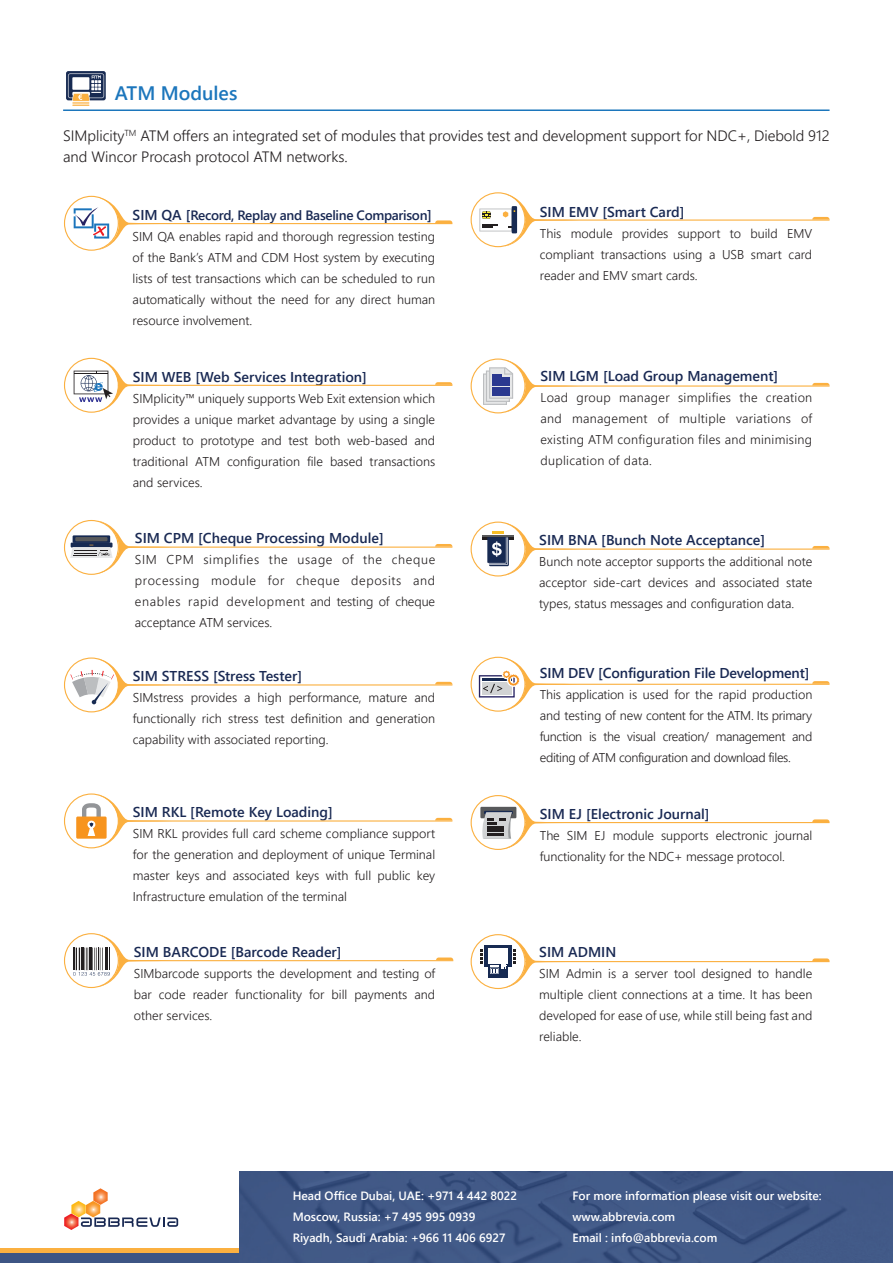
<style>
.page{position:relative;width:893px;height:1263px;background:#fff}
.page>*{position:absolute;margin:0;border:0;box-sizing:border-box;transform-origin:0 0}
.t1{font:600 19.5px "Segoe UI";color:#1c76bc}
.t2{font:300 15px/21px "Segoe UI";color:#231f20}
.t3{font:600 14.25px "Segoe UI";color:#192953}
.t4{font:600 13.5px "Segoe UI";letter-spacing:-.025em;color:#192953}
.t5{font:300 12.75px/21px "Segoe UI";color:#231f20;text-align:justify}
.t6{font:600 12px/21px "Segoe UI";color:#fff}
.s1{font-size:14.25px}
</style>
<div class="page">
<div style="left:64px;top:657px;width:55px;height:55px;border:1px solid #fbb040;border-radius:50%"></div>
<hr style="left:118px;top:684px;width:334px;height:1px;background:#fbb040">
<svg style="left:70px;top:659px;width:101px;height:52px"></svg>
<svg style="left:435px;top:682px;width:17px;height:2px"></svg>
<div style="left:484px;top:945px;width:28px;height:22px;background:#172a52"></div>
<div style="left:488px;top:967px;width:20px;height:11px;background:#172a52"></div>
<svg style="left:480px;top:949px;width:3px;height:14px"></svg>
<div style="left:488px;top:948px;width:20px;height:16px;background:#fff"></div>
<hr style="left:525px;top:961px;width:304px;height:1px;background:#fbb040">
<svg style="left:490px;top:935px;width:89px;height:53px"></svg>
<svg style="left:812px;top:958px;width:17px;height:3px"></svg>
<hr style="left:118px;top:223px;width:334px;height:1px;background:#fbb040">
<svg style="left:74px;top:197px;width:98px;height:53px"></svg>
<svg style="left:435px;top:220px;width:17px;height:3px"></svg>
<div style="left:471px;top:358px;width:55px;height:55px;border:1px solid #fbb040;border-radius:50%"></div>
<hr style="left:525px;top:385px;width:304px;height:2px;background:#fbb040">
<svg style="left:483px;top:360px;width:96px;height:52px"></svg>
<svg style="left:812px;top:383px;width:17px;height:3px"></svg>
<div style="left:64px;top:520px;width:55px;height:55px;border:1px solid #fbb040;border-radius:50%"></div>
<hr style="left:118px;top:546px;width:334px;height:2px;background:#fbb040">
<svg style="left:70px;top:521px;width:102px;height:52px"></svg>
<svg style="left:435px;top:544px;width:17px;height:3px"></svg>
<hr style="left:525px;top:548px;width:304px;height:2px;background:#fbb040">
<svg style="left:481px;top:523px;width:98px;height:52px"></svg>
<svg style="left:812px;top:546px;width:17px;height:3px"></svg>
<hr style="left:118px;top:960px;width:335px;height:1px;background:#fbb040">
<svg style="left:73px;top:934px;width:99px;height:53px"></svg>
<svg style="left:436px;top:957px;width:17px;height:3px"></svg>
<div style="left:64px;top:358px;width:55px;height:55px;border:1px solid #fbb040;border-radius:50%"></div>
<hr style="left:118px;top:385px;width:334px;height:1px;background:#fbb040">
<svg style="left:74px;top:359px;width:97px;height:52px"></svg>
<svg style="left:435px;top:382px;width:17px;height:3px"></svg>
<div style="left:471px;top:192px;width:55px;height:55px;border:1px solid #fbb040;border-radius:50%"></div>
<hr style="left:525px;top:219px;width:304px;height:2px;background:#fbb040">
<svg style="left:479px;top:194px;width:99px;height:52px"></svg>
<svg style="left:812px;top:217px;width:17px;height:3px"></svg>
<div style="left:471px;top:657px;width:55px;height:55px;border:1px solid #fbb040;border-radius:50%"></div>
<hr style="left:525px;top:684px;width:304px;height:1px;background:#fbb040">
<svg style="left:479px;top:658px;width:99px;height:52px"></svg>
<svg style="left:812px;top:681px;width:17px;height:3px"></svg>
<hr style="left:525px;top:822px;width:304px;height:1px;background:#fbb040">
<svg style="left:481px;top:796px;width:97px;height:53px"></svg>
<svg style="left:812px;top:819px;width:17px;height:3px"></svg>
<div style="left:76px;top:816px;width:31px;height:23px;background:#f7941e"></div>
<div style="left:64px;top:793px;width:55px;height:55px;border:1px solid #fbb040;border-radius:50%"></div>
<hr style="left:118px;top:820px;width:334px;height:1px;background:#fbb040">
<svg style="left:82px;top:795px;width:90px;height:52px"></svg>
<svg style="left:435px;top:818px;width:17px;height:2px"></svg>
<hr style="left:63px;top:109px;width:766px;height:2px;background:#1c76bc">
<div style="left:0;top:1253px;width:893px;height:10px;background:#3d5584"></div>
<div style="left:0;top:1248px;width:893px;height:5px;background:#fbb040"></div>
<img style="left:239px;top:1171px;width:654px;height:92px">
<svg style="left:64px;top:1188px;width:114px;height:42px"></svg>
<svg style="left:66px;top:71px;width:40px;height:29px"></svg>
<svg style="left:68px;top:73px;width:36px;height:33px"></svg>
<h1 class="t1" style="left:115px;top:74px;width:124px">ATM Modules</h1>
<p class="t2" style="left:63px;top:124px;width:768px">SIMplicity<sup>TM</sup> ATM offers an integrated set of modules that provides test and development support for NDC+, Diebold 912 and Wincor Procash protocol ATM networks.</p>
<p class="t4" style="left:133px;top:202px;width:301px"><span class="s1">SIM QA [</span>Record, Replay and Baseline Comparison<span class="s1">]</span></p>
<p class="t5" style="left:133px;top:224px;width:304px">SIM QA enables rapid and thorough regression testing of the Bank’s ATM and CDM Host system by executing lists of test transactions which can be scheduled to run automatically without the need for any direct human resource involvement.</p>
<p class="t3" style="left:133px;top:363px;width:236px">SIM WEB [Web Services Integration]</p>
<p class="t5" style="left:133px;top:386px;width:304px">SIMplicity™ uniquely supports Web Exit extension which provides a unique market advantage by using a single product to prototype and test both web-based and traditional ATM configuration file based transactions and services.</p>
<p class="t3" style="left:135px;top:525px;width:250px">SIM CPM [Cheque Processing Module]</p>
<p class="t5" style="left:135px;top:548px;width:302px">SIM CPM simplifies the usage of the cheque processing module for cheque deposits and enables rapid development and testing of cheque acceptance ATM services.</p>
<p class="t3" style="left:133px;top:663px;width:171px">SIM STRESS [Stress Tester]</p>
<p class="t5" style="left:133px;top:686px;width:304px">SIMstress provides a high performance, mature and functionally rich stress test definition and generation capability with associated reporting.</p>
<p class="t3" style="left:133px;top:798px;width:201px">SIM RKL [Remote Key Loading]</p>
<p class="t5" style="left:133px;top:821px;width:304px">SIM RKL provides full card scheme compliance support for the generation and deployment of unique Terminal master keys and associated keys with full public key Infrastructure emulation of the terminal</p>
<p class="t3" style="left:134px;top:938px;width:209px">SIM BARCODE [Barcode Reader]</p>
<p class="t5" style="left:134px;top:962px;width:303px">SIMbarcode supports the development and testing of bar code reader functionality for bill payments and other services.</p>
<p class="t3" style="left:540px;top:198px;width:146px">SIM EMV [Smart Card]</p>
<p class="t5" style="left:540px;top:221px;width:274px">This module provides support to build EMV compliant transactions using a USB smart card reader and EMV smart cards.</p>
<p class="t3" style="left:540px;top:363px;width:239px">SIM LGM [Load Group Management]</p>
<p class="t5" style="left:540px;top:386px;width:273px">Load group manager simplifies the creation and management of multiple variations of existing ATM configuration files and minimising duplication of data.</p>
<p class="t3" style="left:539px;top:527px;width:227px">SIM BNA [Bunch Note Acceptance]</p>
<p class="t5" style="left:539px;top:550px;width:275px">Bunch note acceptor supports the additional note acceptor side-cart devices and associated state types, status messages and configuration data.</p>
<p class="t3" style="left:540px;top:660px;width:271px">SIM DEV [Configuration File Development]</p>
<p class="t5" style="left:540px;top:683px;width:274px">This application is used for the rapid production and testing of new content for the ATM. Its primary function is the visual creation/ management and editing of ATM configuration and download files.</p>
<p class="t3" style="left:540px;top:800px;width:171px">SIM EJ [Electronic Journal]</p>
<p class="t5" style="left:540px;top:823px;width:274px">The SIM EJ module supports electronic journal functionality for the NDC+ message protocol.</p>
<p class="t3" style="left:539px;top:938px;width:79px">SIM ADMIN</p>
<p class="t5" style="left:539px;top:962px;width:275px">SIM Admin is a server tool designed to handle multiple client connections at a time. It has been developed for ease of use, while still being fast and reliable.</p>
<p class="t6" style="left:293px;top:1184px;width:226px">Head Office Dubai, UAE: +971 4 442 8022<br>Moscow, Russia: +7 495 995 0939<br>Riyadh, Saudi Arabia: +966 11 406 6927</p>
<p class="t6" style="left:572px;top:1184px;width:251px">For more information please visit our website: www.abbrevia.com<br>Email : info@abbrevia.com</p>
</div>
